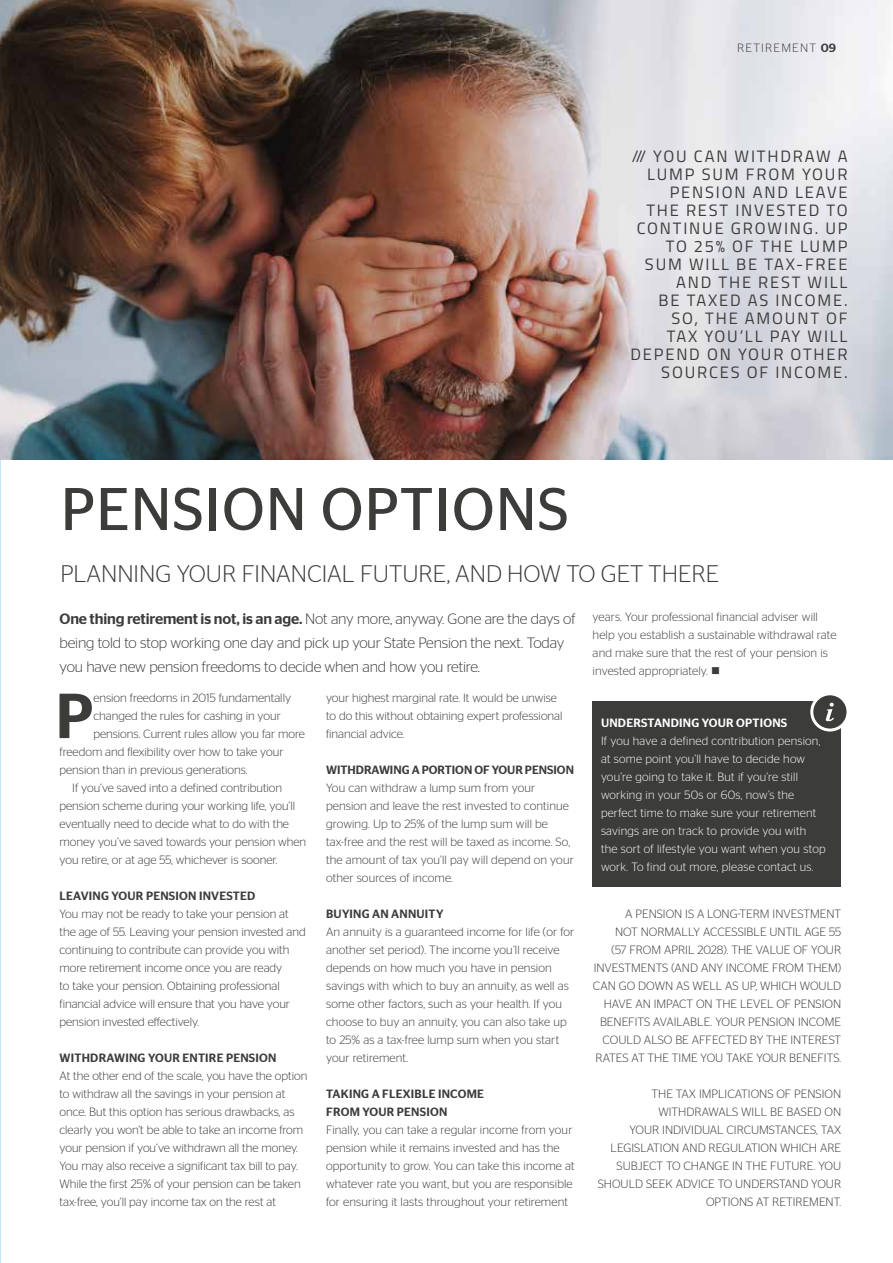
<style>
.page{position:relative;width:893px;height:1263px;background:#fff}
.page>*{position:absolute;margin:0;border:0;box-sizing:border-box;transform-origin:0 0}
.t1{font:500 63.45px "Stag Sans";color:#3c3c3b}
.t2{font:60px "Stag Sans";letter-spacing:.02em;color:#3c3c3b}
.t3{font:300 24px "Stag Sans";color:#3c3c3b}
.t4{font:16.5px/18px "Titillium";letter-spacing:.11em;color:#3c3c3b;text-align:right}
.t5{font:300 15px/24px "Stag Sans";letter-spacing:-.01em;color:#3c3c3b}
.t6{font:300 12px/18px "Stag Sans";color:#3c3c3b}
.t7{font:300 12px/18px "Stag Sans";letter-spacing:.02em;color:#fff}
.t8{font:500 12px/18px "Stag Sans";letter-spacing:.02em;color:#3c3c3b}
.t9{font:500 12px "Stag Sans";color:#3c3c3b}
.t10{font:500 12px "Stag Sans";letter-spacing:.02em;color:#fff}
.t11{font:300 12px "Stag Sans";letter-spacing:.1em;color:#3c3c3b}
.s1{font-weight:500}
</style>
<div class="page">
<img style="left:0;top:0;width:1px;height:1263px">
<img style="left:0;top:0;width:893px;height:459px">
<div style="left:592px;top:701px;width:249px;height:186px;background:#3c3c3b"></div>
<div style="left:812px;top:694px;width:36px;height:36px;background:#3c3c3b;border-radius:50%"></div>
<div style="left:810px;top:692px;width:39px;height:39px;border:3px solid #fff;border-radius:50%"></div>
<svg style="left:826px;top:703px;width:8px;height:18px"></svg>
<p class="t11" style="left:737px;top:41px;width:100px">RETIREMENT <span class="s1">09</span></p>
<h2 class="t2" style="left:61px;top:475px;width:510px">PENSION OPTIONS</h2>
<p class="t4" style="left:630px;top:146px;width:219px">/// YOU CAN WITHDRAW A<br>LUMP SUM FROM YOUR<br>PENSION AND LEAVE<br>THE REST INVESTED TO<br>CONTINUE GROWING. UP<br>TO 25% OF THE LUMP<br>SUM WILL BE TAX-FREE<br>AND THE REST WILL<br>BE TAXED AS INCOME.<br>SO, THE AMOUNT OF<br>TAX YOU’LL PAY WILL<br>DEPEND ON YOUR OTHER<br>SOURCES OF INCOME.</p>
<h3 class="t3" style="left:60px;top:560px;width:660px">PLANNING YOUR FINANCIAL FUTURE, AND HOW TO GET THERE</h3>
<p class="t5" style="left:60px;top:607px;width:517px"><span class="s1">One thing retirement is not, is an age.</span> Not any more, anyway. Gone are the days of being told to stop working one day and pick up your State Pension the next. Today you have new pension freedoms to decide when and how you retire.</p>
<h1 class="t1" style="left:56px;top:679px;width:39px">P</h1>
<p class="t6" style="left:93px;top:689px;width:199px">ension freedoms in 2015 fundamentally</p>
<p class="t6" style="left:593px;top:608px;width:245px">years. Your professional financial adviser will help you establish a sustainable withdrawal rate and make sure that the rest of your pension is invested appropriately. ■</p>
<p class="t6" style="left:326px;top:689px;width:238px">your highest marginal rate. It would be unwise to do this without obtaining expert professional financial advice.</p>
<p class="t9" style="left:326px;top:763px;width:249px">WITHDRAWING A PORTION OF YOUR PENSION</p>
<p class="t6" style="left:326px;top:779px;width:249px">You can withdraw a lump sum from your pension and leave the rest invested to continue growing. Up to 25% of the lump sum will be tax-free and the rest will be taxed as income. So, the amount of tax you’ll pay will depend on your other sources of income.</p>
<p class="t8" style="left:326px;top:905px;width:119px">BUYING AN ANNUITY</p>
<p class="t6" style="left:326px;top:923px;width:250px">An annuity is a guaranteed income for life (or for another set period). The income you’ll receive depends on how much you have in pension savings with which to buy an annuity, as well as some other factors, such as your health. If you choose to buy an annuity, you can also take up to 25% as a tax-free lump sum when you start your retirement.</p>
<p class="t8" style="left:326px;top:1085px;width:159px">TAKING A FLEXIBLE INCOME<br>FROM YOUR PENSION</p>
<p class="t6" style="left:326px;top:1121px;width:250px">Finally, you can take a regular income from your pension while it remains invested and has the opportunity to grow. You can take this income at whatever rate you want, but you are responsible for ensuring it lasts throughout your retirement</p>
<p class="t6" style="left:93px;top:707px;width:189px">changed the rules for cashing in your</p>
<p class="t6" style="left:93px;top:725px;width:213px">pensions. Current rules allow you far more</p>
<p class="t6" style="left:60px;top:743px;width:225px">freedom and flexibility over how to take your</p>
<p class="t6" style="left:60px;top:761px;width:189px">pension than in previous generations.</p>
<p class="t6" style="left:72px;top:779px;width:211px">If you’ve saved into a defined contribution</p>
<p class="t6" style="left:60px;top:797px;width:237px">pension scheme during your working life, you’ll</p>
<p class="t6" style="left:60px;top:815px;width:231px">eventually need to decide what to do with the</p>
<p class="t6" style="left:60px;top:833px;width:248px">money you’ve saved towards your pension when</p>
<p class="t6" style="left:60px;top:851px;width:219px">you retire, or at age 55, whichever is sooner.</p>
<p class="t8" style="left:60px;top:887px;width:197px">LEAVING YOUR PENSION INVESTED</p>
<p class="t6" style="left:60px;top:905px;width:248px">You may not be ready to take your pension at the age of 55. Leaving your pension invested and continuing to contribute can provide you with more retirement income once you are ready<br>to take your pension. Obtaining professional financial advice will ensure that you have your pension invested effectively.</p>
<p class="t8" style="left:60px;top:1049px;width:218px">WITHDRAWING YOUR ENTIRE PENSION</p>
<p class="t6" style="left:60px;top:1067px;width:249px">At the other end of the scale, you have the option to withdraw all the savings in your pension at once. But this option has serious drawbacks, as clearly you won’t be able to take an income from your pension if you’ve withdrawn all the money.<br>You may also receive a significant tax bill to pay.<br>While the first 25% of your pension can be taken tax-free, you’ll pay income tax on the rest at</p>
<p class="t10" style="left:601px;top:716px;width:188px">UNDERSTANDING YOUR OPTIONS</p>
<p class="t7" style="left:601px;top:732px;width:226px">If you have a defined contribution pension, at some point you’ll have to decide how you’re going to take it. But if you’re still working in your 50s or 60s, now’s the perfect time to make sure your retirement savings are on track to provide you with the sort of lifestyle you want when you stop work. To find out more, please contact us.</p>
<p class="t6" style="left:593px;top:905px;width:250px;text-align:right">A PENSION IS A LONG-TERM INVESTMENT<br>NOT NORMALLY ACCESSIBLE UNTIL AGE 55<br>(57 FROM APRIL 2028). THE VALUE OF YOUR INVESTMENTS (AND ANY INCOME FROM THEM)<br>CAN GO DOWN AS WELL AS UP, WHICH WOULD HAVE AN IMPACT ON THE LEVEL OF PENSION BENEFITS AVAILABLE. YOUR PENSION INCOME COULD ALSO BE AFFECTED BY THE INTEREST RATES AT THE TIME YOU TAKE YOUR BENEFITS.</p>
<p class="t6" style="left:598px;top:1085px;width:245px;text-align:right">THE TAX IMPLICATIONS OF PENSION WITHDRAWALS WILL BE BASED ON<br>YOUR INDIVIDUAL CIRCUMSTANCES, TAX LEGISLATION AND REGULATION WHICH ARE SUBJECT TO CHANGE IN THE FUTURE. YOU SHOULD SEEK ADVICE TO UNDERSTAND YOUR OPTIONS AT RETIREMENT.</p>
</div>
